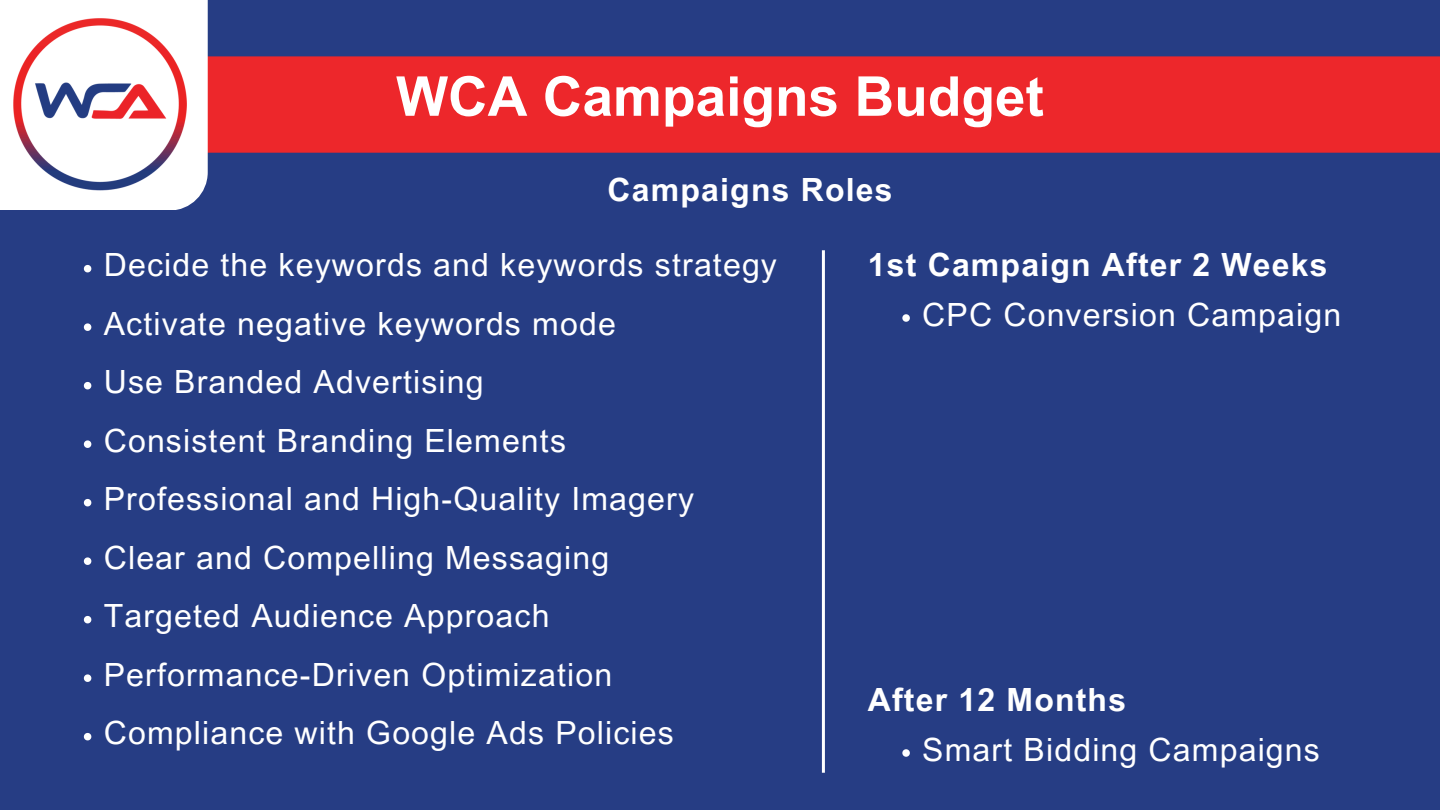
<style>
.page{position:relative;width:1440px;height:810px;background:#263d84}
.page>*{position:absolute;margin:0;border:0;box-sizing:border-box;transform-origin:0 0}
.t1{font:700 55px "Arial MT Pro";color:#fff}
.t2{font:32px "Arial MT Pro";letter-spacing:.035em;color:#fff}
.t3{font:700 32px "Arial MT Pro";letter-spacing:.035em;color:#fff}
</style>
<div class="page">
<div style="left:208px;top:56px;width:1232px;height:97px;background:#ed272b"></div>
<div style="left:0;top:0;width:208px;height:210px;background:#fff"></div>
<img style="left:11px;top:15px;width:178px;height:179px">
<svg style="left:84px;top:265px;width:7px;height:7px"></svg>
<svg style="left:84px;top:323px;width:7px;height:8px"></svg>
<svg style="left:84px;top:382px;width:7px;height:7px"></svg>
<svg style="left:84px;top:440px;width:7px;height:8px"></svg>
<svg style="left:84px;top:499px;width:7px;height:7px"></svg>
<svg style="left:84px;top:557px;width:7px;height:8px"></svg>
<svg style="left:84px;top:616px;width:7px;height:7px"></svg>
<svg style="left:84px;top:674px;width:7px;height:8px"></svg>
<svg style="left:84px;top:733px;width:7px;height:7px"></svg>
<svg style="left:902px;top:314px;width:8px;height:8px"></svg>
<svg style="left:902px;top:749px;width:8px;height:8px"></svg>
<hr style="left:822px;top:250px;width:3px;height:523px;background:#fff">
<p class="t1" style="left:396px;top:76px;width:649px">WCA Campaigns Budget</p>
<h1 class="t3" style="left:608px;top:177px;width:287px">Campaigns Roles</h1>
<p class="t2" style="left:104px;top:253px;width:675px">Decide the keywords and keywords strategy</p>
<p class="t2" style="left:104px;top:311px;width:514px">Activate negative keywords mode</p>
<p class="t2" style="left:104px;top:370px;width:381px">Use Branded Advertising</p>
<p class="t2" style="left:104px;top:428px;width:464px">Consistent Branding Elements</p>
<p class="t2" style="left:104px;top:487px;width:592px">Professional and High-Quality Imagery</p>
<p class="t2" style="left:104px;top:545px;width:507px">Clear and Compelling Messaging</p>
<p class="t2" style="left:104px;top:604px;width:447px">Targeted Audience Approach</p>
<p class="t2" style="left:104px;top:662px;width:510px">Performance-Driven Optimization</p>
<p class="t2" style="left:104px;top:721px;width:572px">Compliance with Google Ads Policies</p>
<p class="t3" style="left:868px;top:253px;width:461px">1st Campaign After 2 Weeks</p>
<p class="t2" style="left:922px;top:302px;width:420px">CPC Conversion Campaign</p>
<h2 class="t3" style="left:868px;top:688px;width:260px">After 12 Months</h2>
<p class="t2" style="left:922px;top:737px;width:399px">Smart Bidding Campaigns</p>
</div>
